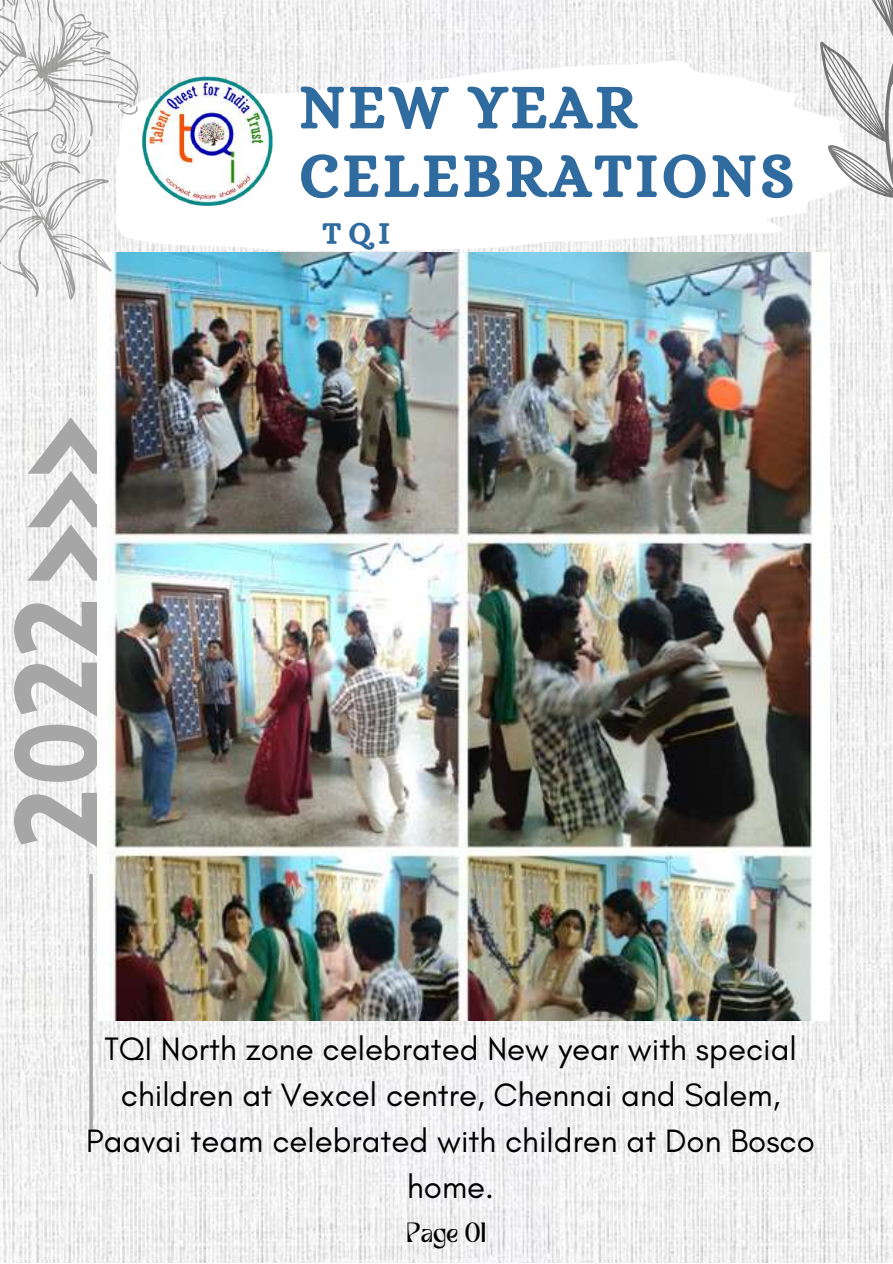
<style>
.page{position:relative;width:893px;height:1264px;background:#fff}
.page>*{position:absolute;margin:0;border:0;box-sizing:border-box;transform-origin:0 0}
.t1{font:900 116.4px "Lovelo";color:#a6a6a6}
.t2{font:60.75px/68.6px "CA Generated";letter-spacing:.075em;color:#2f6b9f}
.t3{font:33px/46px "Glacial Indifference";color:#000;text-align:center}
.t4{font:30px "CA Generated";color:#2f6b9f}
.t5{font:19.5px "TANPARADISO";color:#000}
</style>
<div class="page">
<img style="left:0;top:0;width:892px;height:1262px">
<svg style="left:28px;top:417px;width:69px;height:163px"></svg>
<img style="left:97px;top:252px;width:732px;height:768px">
<svg style="left:138px;top:60px;width:682px;height:191px"></svg>
<svg style="left:89px;top:875px;width:4px;height:253px"></svg>
<svg style="left:0;top:0;width:138px;height:300px"></svg>
<svg style="left:820px;top:0;width:72px;height:252px"></svg>
<img style="left:139px;top:75px;width:136px;height:133px">
<h1 class="t1" style="left:11px;top:848px;width:253px;rotate:-90deg">2022</h1>
<h2 class="t2" style="left:299px;top:72px;width:495px">NEW YEAR<br>CELEBRATIONS</h2>
<p class="t4" style="left:323px;top:216px;width:68px">TQI</p>
<p class="t3" style="left:86px;top:1025px;width:730px">TQI North zone celebrated New year with special children at Vexcel centre, Chennai and Salem, Paavai team celebrated with children at Don Bosco home.</p>
<p class="t5" style="left:406px;top:1222px;width:81px">Page 01</p>
</div>
